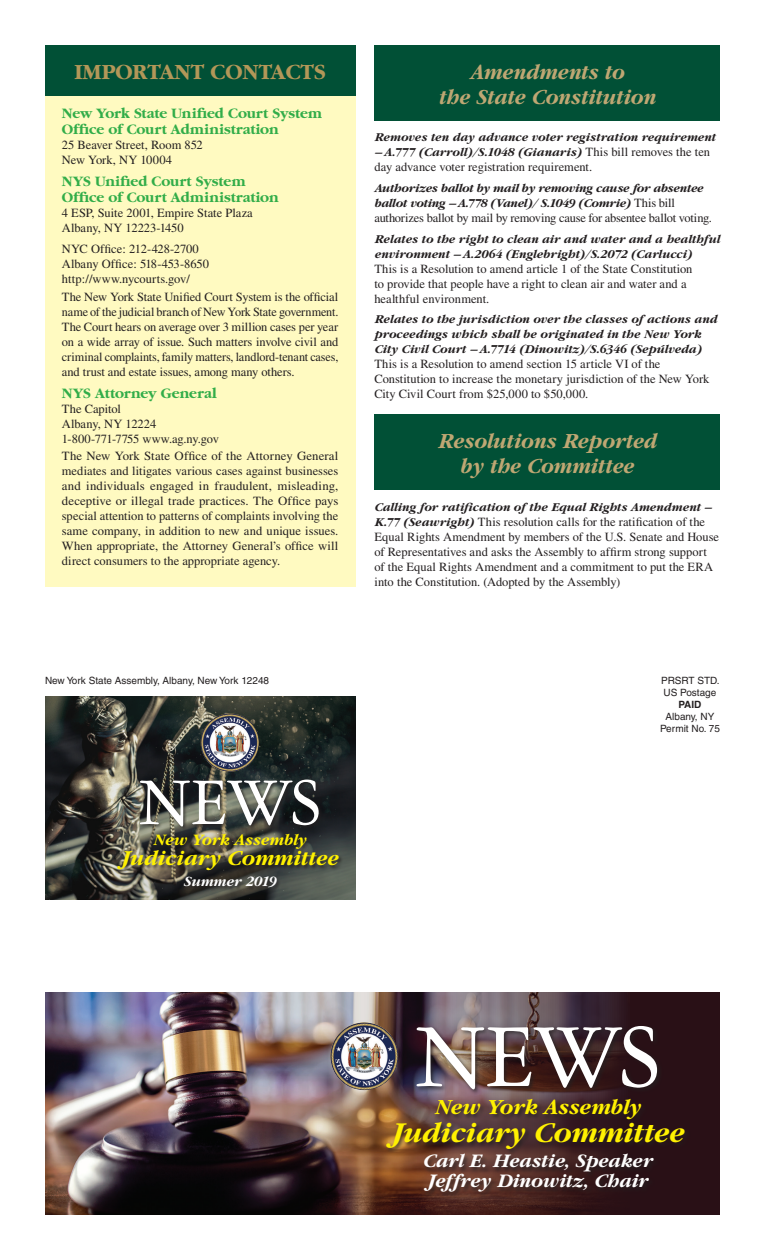
<style>
.page{position:relative;width:765px;height:1260px;background:#fff}
.page>*{position:absolute;margin:0;border:0;box-sizing:border-box;transform-origin:0 0}
.t1{font:95.88px "Garamond Three";color:#fff;scale:.95 1}
.t2{font:71px "Garamond Three";color:#fff;scale:.95 1}
.t3{font:italic 700 30px "Garamond";color:#fff101}
.t4{font:italic 700 22.5px/25px "Garamond";letter-spacing:-.005em;color:#bfa773;text-align:center;scale:.95 1}
.t5{font:700 22.5px "Garamond";color:#b39758}
.t6{font:italic 700 22.5px "Garamond";letter-spacing:-.015em;color:#fff101}
.t7{font:italic 700 22.25px "Garamond";color:#fff101}
.t8{font:italic 700 20px/20px "Garamond";letter-spacing:-.005em;color:#fff}
.t9{font:italic 700 16.62px "Garamond";letter-spacing:-.01em;color:#fff101}
.t10{font:700 15px/16.2px "Garamond";letter-spacing:-.005em;color:#32ad49}
.t11{font:italic 700 14.75px "Garamond";letter-spacing:-.005em;color:#fff}
.t12{font:12.5px/15px "Times";color:#231f20}
.t13{font:italic 700 12.5px/15px "Garamond";color:#231f20}
.t14{font:12.5px "Times";letter-spacing:-.02em;color:#231f20}
.t15{font:10px/12px "Helvetica";color:#231f20}
.t16{font:700 10px "Helvetica";color:#231f20}
.s1{font-family:"Times";font-weight:400;font-style:normal}
.s2{font-family:"Garamond";font-weight:700;font-style:italic}
</style>
<div class="page">
<div style="left:45px;top:992px;width:675px;height:223px;background:#291016"></div>
<div style="left:45px;top:95px;width:310px;height:492px;background:#fffac1"></div>
<img style="left:45px;top:992px;width:578px;height:223px">
<img style="left:330px;top:1022px;width:68px;height:68px;border-radius:34px">
<div style="left:374px;top:45px;width:346px;height:76px;background:#015036"></div>
<div style="left:374px;top:414px;width:346px;height:76px;background:#015036"></div>
<div style="left:45px;top:45px;width:310px;height:51px;background:#015036"></div>
<div style="left:385px;top:1025px;width:306px;height:173px;background:#231f20;opacity:.75"></div>
<svg style="left:45px;top:697px;width:310px;height:203px"></svg>
<img style="left:201px;top:713px;width:58px;height:59px;border-radius:29px">
<div style="left:116px;top:778px;width:228px;height:114px;background:#231f20;opacity:.75"></div>
<h3 class="t5" style="left:75px;top:60px;width:253px">IMPORTANT CONTACTS</h3>
<p class="t10" style="left:62px;top:106px;width:262px">New York State Unified Court System<br>Office of Court Administration</p>
<p class="t12" style="left:62px;top:138px;width:142px">25 Beaver Street, Room 852<br>New York, NY 10004</p>
<p class="t10" style="left:62px;top:174px;width:219px">NYS Unified Court System<br>Office of Court Administration</p>
<p class="t12" style="left:62px;top:206px;width:192px">4 ESP, Suite 2001, Empire State Plaza<br>Albany, NY 12223-1450</p>
<p class="t12" style="left:62px;top:241px;width:149px">NYC Office: 212-428-2700<br>Albany Office: 518-453-8650 http://www.nycourts.gov/</p>
<p class="t12" style="left:62px;top:289px;width:278px;text-align:justify">The New York State Unified Court System is the official name of the judicial branch of New York State government.<br>The Court hears on average over 3 million cases per year on a wide array of issue. Such matters involve civil and criminal complaints, family matters, landlord-tenant cases, and trust and estate issues, among many others.</p>
<p class="t10" style="left:62px;top:385px;width:156px">NYS Attorney General</p>
<p class="t12" style="left:62px;top:401px;width:159px">The Capitol<br>Albany, NY 12224<br>1-800-771-7755 www.ag.ny.gov</p>
<p class="t12" style="left:62px;top:449px;width:278px;text-align:justify">The New York State Office of the Attorney General mediates and litigates various cases against businesses and individuals engaged in fraudulent, misleading, deceptive or illegal trade practices. The Office pays special attention to patterns of complaints involving the same company, in addition to new and unique issues.<br>When appropriate, the Attorney General’s office will direct consumers to the appropriate agency.</p>
<h3 class="t4" style="left:439px;top:59px;width:229px">Amendments to<br>the State Constitution</h3>
<p class="t13" style="left:374px;top:130px;width:343px">Removes ten day advance voter registration requirement</p>
<p class="t13" style="left:374px;top:145px;width:337px">– A.777 (Carroll)/S.1048 (Gianaris) <span class="s1">This bill removes the ten</span></p>
<p class="t12" style="left:374px;top:159px;width:219px">day advance voter registration requirement.</p>
<p class="t13" style="left:374px;top:181px;width:331px">Authorizes ballot by mail by removing cause for absentee ballot voting – A.778 (Vanel)/ S.1049 (Comrie) <span class="s1">This bill</span></p>
<p class="t14" style="left:374px;top:211px;width:339px">authorizes ballot by mail by removing cause for absentee ballot voting.</p>
<p class="t13" style="left:374px;top:231px;width:347px">Relates to the right to clean air and water and a healthful environment – A.2064 (Englebright)/S.2072 (Carlucci)</p>
<p class="t12" style="left:374px;top:261px;width:320px">This is a Resolution to amend article 1 of the State Constitution to provide that people have a right to clean air and water and a healthful environment.</p>
<p class="t13" style="left:374px;top:312px;width:344px">Relates to the jurisdiction over the classes of actions and proceedings which shall be originated in the New York<br>City Civil Court – A.7714 (Dinowitz)/S.6346 (Sepúlveda)</p>
<p class="t12" style="left:374px;top:356px;width:337px">This is a Resolution to amend section 15 article VI of the<br>Constitution to increase the monetary jurisdiction of the New York<br>City Civil Court from $25,000 to $50,000.</p>
<h3 class="t4" style="left:438px;top:429px;width:232px">Resolutions Reported by the Committee</h3>
<p class="t13" style="left:374px;top:499px;width:338px">Calling for ratification of the Equal Rights Amendment –</p>
<p class="t12" style="left:374px;top:514px;width:346px"><span class="s2">K.77 (Seawright)</span> This resolution calls for the ratification of the Equal Rights Amendment by members of the U.S. Senate and House of Representatives and asks the Assembly to affirm strong support of the Equal Rights Amendment and a commitment to put the ERA into the Constitution. (Adopted by the Assembly)</p>
<p class="t15" style="left:45px;top:674px;width:226px">New York State Assembly, Albany, New York 12248</p>
<p class="t15" style="left:661px;top:674px;width:60px">PRSRT STD.<br>US Postage</p>
<p class="t16" style="left:679px;top:698px;width:24px">PAID</p>
<p class="t15" style="left:660px;top:710px;width:61px;text-align:center">Albany, NY<br>Permit No. 75</p>
<h2 class="t2" style="left:139px;top:764px;width:193px">NEWS</h2>
<h3 class="t9" style="left:153px;top:831px;width:155px">New York Assembly</h3>
<h3 class="t7" style="left:121px;top:846px;width:219px">Judiciary Committee</h3>
<p class="t11" style="left:183px;top:874px;width:94px">Summer 2019</p>
<h1 class="t1" style="left:415px;top:1005px;width:259px">NEWS</h1>
<h3 class="t6" style="left:434px;top:1095px;width:208px">New York Assembly</h3>
<h3 class="t3" style="left:391px;top:1116px;width:294px">Judiciary Committee</h3>
<h3 class="t8" style="left:423px;top:1151px;width:231px">Carl E. Heastie, Speaker<br>Jeffrey Dinowitz, Chair</h3>
</div>
